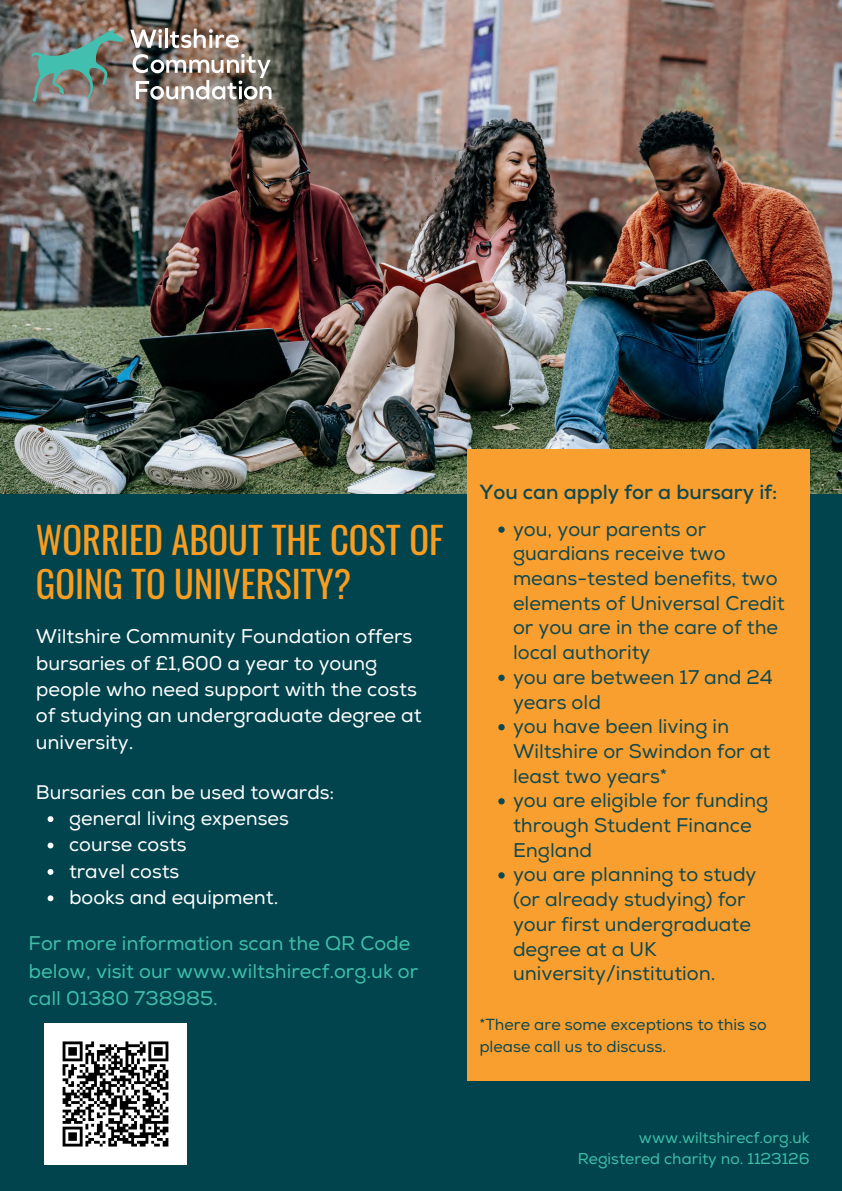
<style>
.page{position:relative;width:842px;height:1191px;background:#fff}
.page>*{position:absolute;margin:0;border:0;box-sizing:border-box;transform-origin:0 0}
.t1{font:36.4px/43.6px "Oswald";color:#f89d20}
.t2{font:700 20.4px "Nexa";color:#0f4850}
.t3{font:19.8px/24.6px "Nexa";color:#0f4850}
.t4{font:19.8px/26.4px "Nexa";color:#fff}
.t5{font:19.8px/27.6px "Nexa";color:#40bfa9}
.t6{font:19.6px/26.4px "Nexa";color:#fff}
.t7{font:16px/21.6px "Nexa";color:#0f4850}
.t8{font:15.6px/20.8px "Nexa";color:#40bfa9;text-align:right}
</style>
<div class="page">
<div style="left:0;top:0;width:841px;height:1191px;background:#01444e"></div>
<img style="left:0;top:0;width:842px;height:494px">
<img style="left:31px;top:30px;width:92px;height:72px">
<svg style="left:130px;top:29px;width:32px;height:19px"></svg>
<hr style="left:165px;top:29px;width:3px;height:19px;background:#fff">
<svg style="left:170px;top:29px;width:69px;height:19px"></svg>
<svg style="left:132px;top:54px;width:139px;height:46px;background:#968e87"></svg>
<img style="left:45px;top:1024px;width:141px;height:141px">
<div style="left:467px;top:449px;width:342px;height:631px;background:#f99f2f"></div>
<svg style="left:498px;top:526px;width:6px;height:7px"></svg>
<svg style="left:498px;top:675px;width:6px;height:6px"></svg>
<svg style="left:498px;top:724px;width:6px;height:6px"></svg>
<svg style="left:498px;top:798px;width:6px;height:6px"></svg>
<svg style="left:498px;top:872px;width:6px;height:7px"></svg>
<svg style="left:48px;top:816px;width:5px;height:6px"></svg>
<svg style="left:48px;top:843px;width:5px;height:5px"></svg>
<svg style="left:48px;top:869px;width:5px;height:6px"></svg>
<svg style="left:48px;top:895px;width:5px;height:6px"></svg>
<h1 class="t1" style="left:36px;top:515px;width:409px">WORRIED ABOUT THE COST OF<br>GOING TO UNIVERSITY?</h1>
<p class="t4" style="left:36px;top:623px;width:387px">Wiltshire Community Foundation offers bursaries of £1,600 a year to young people who need support with the costs of studying an undergraduate degree at university.</p>
<p class="t6" style="left:69px;top:779px;width:267px;text-indent:-33px">Bursaries can be used towards: general living expenses course costs<br>travel costs<br>books and equipment.</p>
<p class="t5" style="left:29px;top:930px;width:391px">For more information scan the QR Code below, visit our www.wiltshirecf.org.uk or call 01380 738985.</p>
<p class="t2" style="left:479px;top:479px;width:299px">You can apply for a bursary if:</p>
<p class="t3" style="left:513px;top:517px;width:273px">you, your parents or guardians receive two means-tested benefits, two elements of Universal Credit or you are in the care of the local authority<br>you are between 17 and 24 years old<br>you have been living in<br>Wiltshire or Swindon for at least two years*<br>you are eligible for funding through Student Finance<br>England<br>you are planning to study (or already studying) for your first undergraduate degree at a UK university/institution.</p>
<p class="t7" style="left:479px;top:1014px;width:289px">*There are some exceptions to this so please call us to discuss.</p>
<p class="t8" style="left:577px;top:1128px;width:233px">www.wiltshirecf.org.uk<br>Registered charity no. 1123126</p>
</div>
